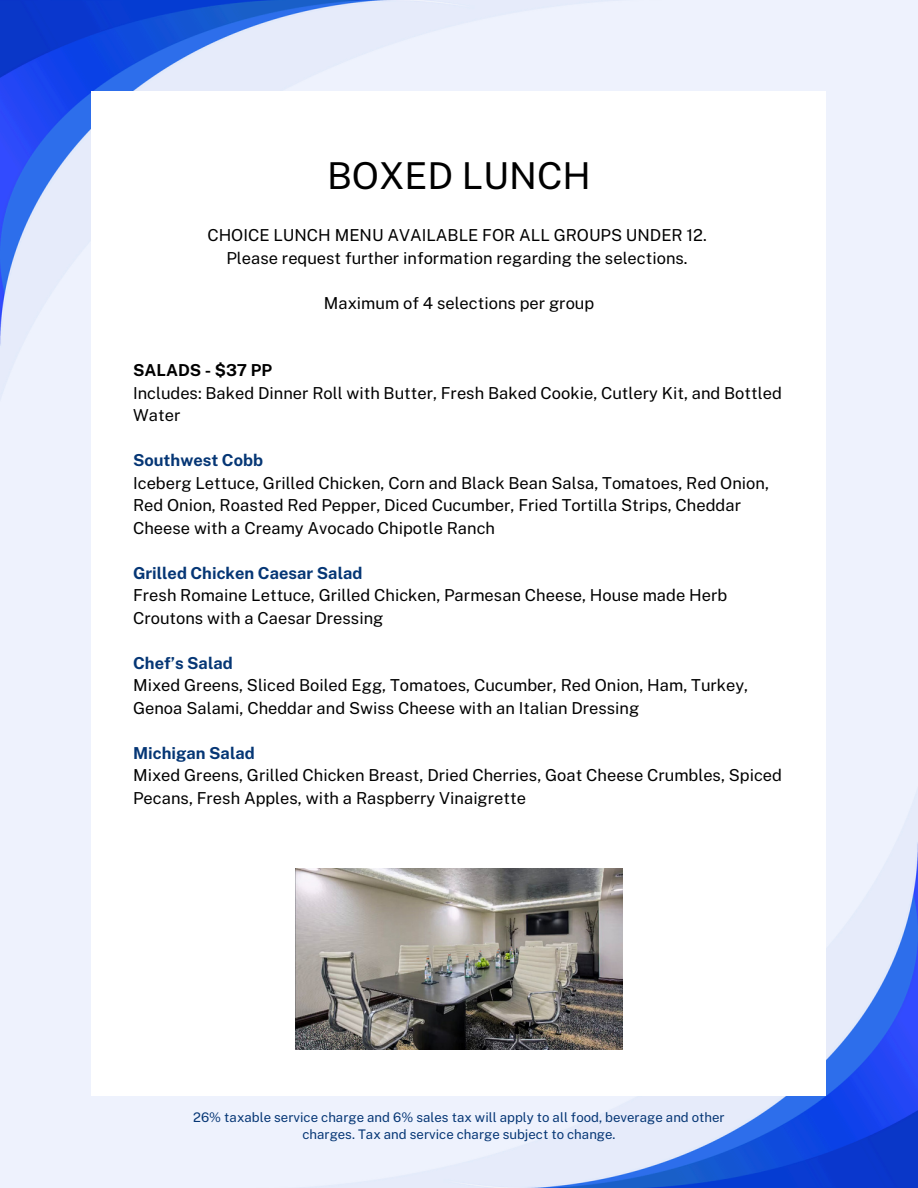
<style>
.page{position:relative;width:918px;height:1188px;background:#eef2fd}
.page>*{position:absolute;margin:0;border:0;box-sizing:border-box;transform-origin:0 0}
.t1{font:37.05px "Public Sans";color:#000}
.t2{font:16.5px/22.5px "Public Sans";color:#000}
.t3{font:13.2px/17.5px "Public Sans";color:#053675;text-align:center}
.s1{font-weight:700}
.s2{font-weight:700;color:#053675}
</style>
<div class="page">
<img style="left:304px;top:793px;width:614px;height:395px">
<img style="left:0;top:0;width:672px;height:402px">
<div style="left:92px;top:92px;width:734px;height:1004px;background:#fff"></div>
<img style="left:295px;top:868px;width:328px;height:182px">
<p class="t1" style="left:327px;top:154px;width:265px">BOXED LUNCH</p>
<h1 class="t2" style="left:207px;top:224px;width:501px;text-align:center">CHOICE LUNCH MENU AVAILABLE FOR ALL GROUPS UNDER 12.<br>Please request further information regarding the selections.</h1>
<h2 class="t2" style="left:324px;top:292px;width:272px">Maximum of 4 selections per group</h2>
<h2 class="t2" style="left:133px;top:359px;width:650px"><span class="s1">SALADS - $37 PP<br></span>Includes: Baked Dinner Roll with Butter, Fresh Baked Cookie, Cutlery Kit, and Bottled<br>Water</h2>
<h2 class="t2" style="left:133px;top:449px;width:637px"><span class="s2">Southwest Cobb<br></span>Iceberg Lettuce, Grilled Chicken, Corn and Black Bean Salsa, Tomatoes, Red Onion, Red Onion, Roasted Red Pepper, Diced Cucumber, Fried Tortilla Strips, Cheddar Cheese with a Creamy Avocado Chipotle Ranch</h2>
<h2 class="t2" style="left:133px;top:562px;width:596px"><span class="s2">Grilled Chicken Caesar Salad<br></span>Fresh Romaine Lettuce, Grilled Chicken, Parmesan Cheese, House made Herb<br>Croutons with a Caesar Dressing</h2>
<h2 class="t2" style="left:133px;top:652px;width:617px"><span class="s2">Chef’s Salad<br></span>Mixed Greens, Sliced Boiled Egg, Tomatoes, Cucumber, Red Onion, Ham, Turkey,<br>Genoa Salami, Cheddar and Swiss Cheese with an Italian Dressing</h2>
<h2 class="t2" style="left:133px;top:742px;width:650px"><span class="s2">Michigan Salad<br></span>Mixed Greens, Grilled Chicken Breast, Dried Cherries, Goat Cheese Crumbles, Spiced<br>Pecans, Fresh Apples, with a Raspberry Vinaigrette</h2>
<h2 class="t3" style="left:193px;top:1108px;width:533px">26% taxable service charge and 6% sales tax will apply to all food, beverage and other charges. Tax and service charge subject to change.</h2>
</div>
